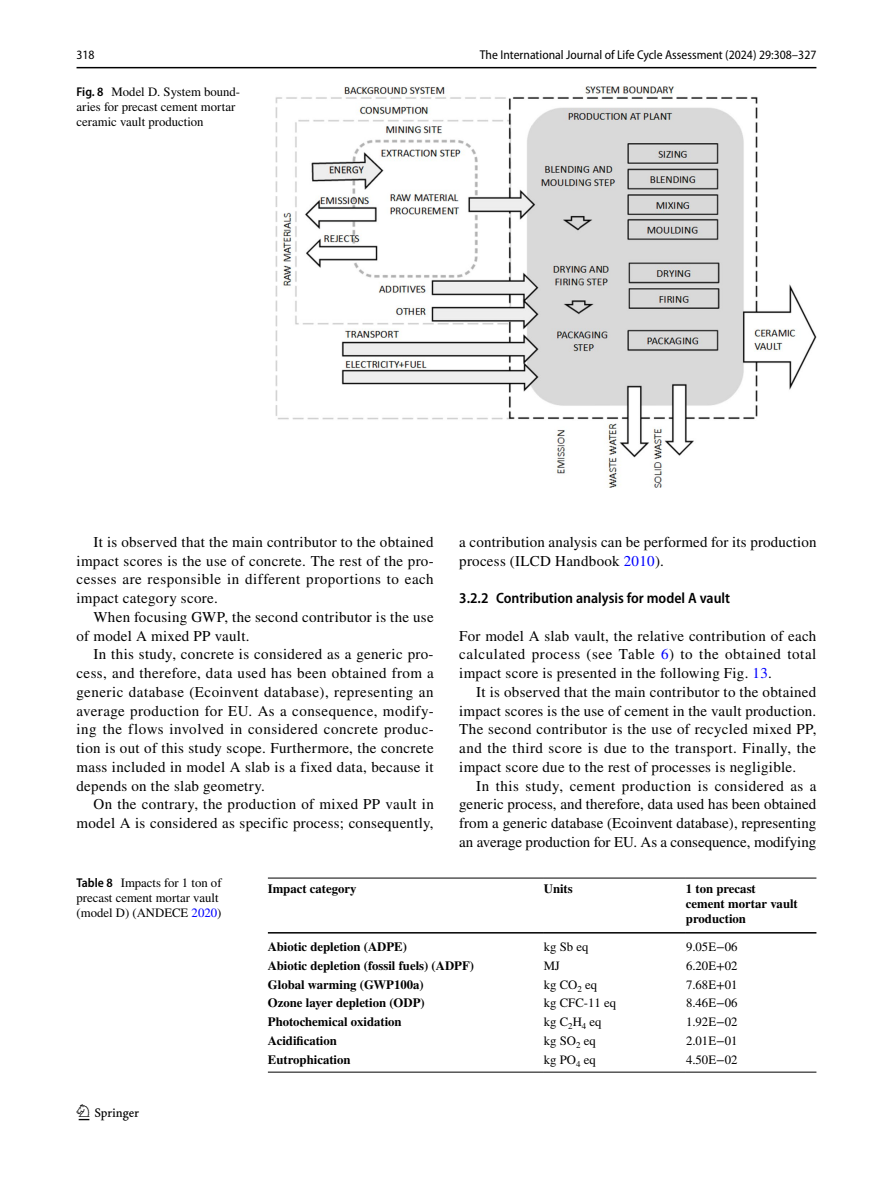
<style>
.page{position:relative;width:893px;height:1187px;background:#fff}
.page>*{position:absolute;margin:0;border:0;box-sizing:border-box;transform-origin:0 0}
.t1{font:22.5px "Springnew Regular 3";color:#000}
.t2{font:15px/18.8px "STIX";letter-spacing:.02em;color:#000;text-align:justify}
.t3{font:600 semi-condensed 15px "Myriad Pro";color:#000}
.t4{font:12.75px/15px "STIX";color:#000}
.t5{font:700 12.75px/15px "STIX";color:#000}
.t6{font:semi-condensed 12.75px "Myriad Pro";color:#000}
.s1{font-family:"Myriad Pro";font-weight:600;font-stretch:semi-condensed}
.s2{color:#00f}
</style>
<div class="page">
<hr style="left:77px;top:67px;width:739px;height:1px;background:#000">
<img style="left:275px;top:87px;width:541px;height:401px">
<hr style="left:268px;top:877px;width:276px;height:1px;background:#000">
<hr style="left:268px;top:932px;width:276px;height:1px;background:#000">
<hr style="left:544px;top:877px;width:142px;height:1px;background:#000">
<hr style="left:544px;top:932px;width:142px;height:1px;background:#000">
<hr style="left:686px;top:877px;width:130px;height:1px;background:#000">
<hr style="left:686px;top:932px;width:130px;height:1px;background:#000">
<hr style="left:268px;top:1071px;width:276px;height:1px;background:#000">
<hr style="left:544px;top:1071px;width:142px;height:1px;background:#000">
<hr style="left:686px;top:1071px;width:130px;height:1px;background:#000">
<p class="t6" style="left:77px;top:48px;width:20px">318</p>
<p class="t6" style="left:480px;top:48px;width:338px">The International Journal of Life Cycle Assessment (2024) 29:308–327</p>
<p class="t4" style="left:77px;top:85px;width:165px"><span class="s1">Fig. 8</span> Model D. System bound‑ aries for precast cement mortar ceramic vault production</p>
<p class="t2" style="left:77px;top:533px;width:359px;text-indent:17px">It is observed that the main contributor to the obtained impact scores is the use of concrete. The rest of the pro‑ cesses are responsible in different proportions to each impact category score.</p>
<p class="t2" style="left:77px;top:608px;width:359px;text-indent:17px">When focusing GWP, the second contributor is the use of model A mixed PP vault.</p>
<p class="t2" style="left:77px;top:646px;width:359px;text-indent:17px">In this study, concrete is considered as a generic pro‑ cess, and therefore, data used has been obtained from a generic database (Ecoinvent database), representing an average production for EU. As a consequence, modify‑ ing the flows involved in considered concrete produc‑ tion is out of this study scope. Furthermore, the concrete mass included in model A slab is a fixed data, because it depends on the slab geometry.</p>
<p class="t2" style="left:77px;top:796px;width:359px;text-align:right">On the contrary, the production of mixed PP vault in model A is considered as specific process; consequently,</p>
<p class="t2" style="left:459px;top:533px;width:359px">a contribution analysis can be performed for its production process (ILCD Handbook <span class="s2">2010</span>).</p>
<p class="t3" style="left:459px;top:589px;width:272px">3.2.2 Contribution analysis for model A vault</p>
<p class="t2" style="left:459px;top:627px;width:359px">For model A slab vault, the relative contribution of each calculated process (see Table <span class="s2">6</span>) to the obtained total impact score is presented in the following Fig. <span class="s2">13</span>.</p>
<p class="t2" style="left:459px;top:683px;width:359px;text-indent:17px">It is observed that the main contributor to the obtained impact scores is the use of cement in the vault production.<br>The second contributor is the use of recycled mixed PP, and the third score is due to the transport. Finally, the impact score due to the rest of processes is negligible.</p>
<p class="t2" style="left:459px;top:777px;width:359px;text-indent:17px">In this study, cement production is considered as a generic process, and therefore, data used has been obtained from a generic database (Ecoinvent database), representing an average production for EU. As a consequence, modifying</p>
<p class="t4" style="left:77px;top:876px;width:147px"><span class="s1">Table 8</span> Impacts for 1 ton of precast cement mortar vault (model D) (ANDECE <span class="s2">2020</span>)</p>
<p class="t5" style="left:268px;top:881px;width:90px">Impact category</p>
<p class="t5" style="left:544px;top:881px;width:30px">Units</p>
<p class="t5" style="left:686px;top:881px;width:113px">1 ton precast cement mortar vault production</p>
<p class="t5" style="left:268px;top:939px;width:141px">Abiotic depletion (ADPE)</p>
<p class="t4" style="left:544px;top:940px;width:46px">kg Sb eq</p>
<p class="t4" style="left:686px;top:940px;width:53px">9.05E−06</p>
<p class="t5" style="left:268px;top:957px;width:208px">Abiotic depletion (fossil fuels) (ADPF)</p>
<p class="t4" style="left:544px;top:958px;width:18px">MJ</p>
<p class="t4" style="left:686px;top:958px;width:53px">6.20E+02</p>
<p class="t5" style="left:268px;top:976px;width:157px">Global warming (GWP100a)</p>
<p class="t4" style="left:544px;top:977px;width:55px">kg CO<sub>2</sub> eq</p>
<p class="t4" style="left:686px;top:977px;width:53px">7.68E+01</p>
<p class="t5" style="left:268px;top:995px;width:158px">Ozone layer depletion (ODP)</p>
<p class="t4" style="left:544px;top:996px;width:74px">kg CFC-11 eq</p>
<p class="t4" style="left:686px;top:996px;width:53px">8.46E−06</p>
<p class="t5" style="left:268px;top:1014px;width:135px">Photochemical oxidation</p>
<p class="t4" style="left:544px;top:1015px;width:59px">kg C<sub>2</sub>H<sub>4</sub> eq</p>
<p class="t4" style="left:686px;top:1015px;width:53px">1.92E−02</p>
<p class="t5" style="left:268px;top:1032px;width:71px">Acidification</p>
<p class="t4" style="left:544px;top:1033px;width:53px">kg SO<sub>2</sub> eq</p>
<p class="t4" style="left:686px;top:1033px;width:53px">2.01E−01</p>
<p class="t5" style="left:268px;top:1051px;width:84px">Eutrophication</p>
<p class="t4" style="left:544px;top:1052px;width:53px">kg PO<sub>4</sub> eq</p>
<p class="t4" style="left:686px;top:1052px;width:53px">4.50E−02</p>
<h1 class="t1" style="left:79px;top:1104px;width:62px">1 3</h1>
</div>
